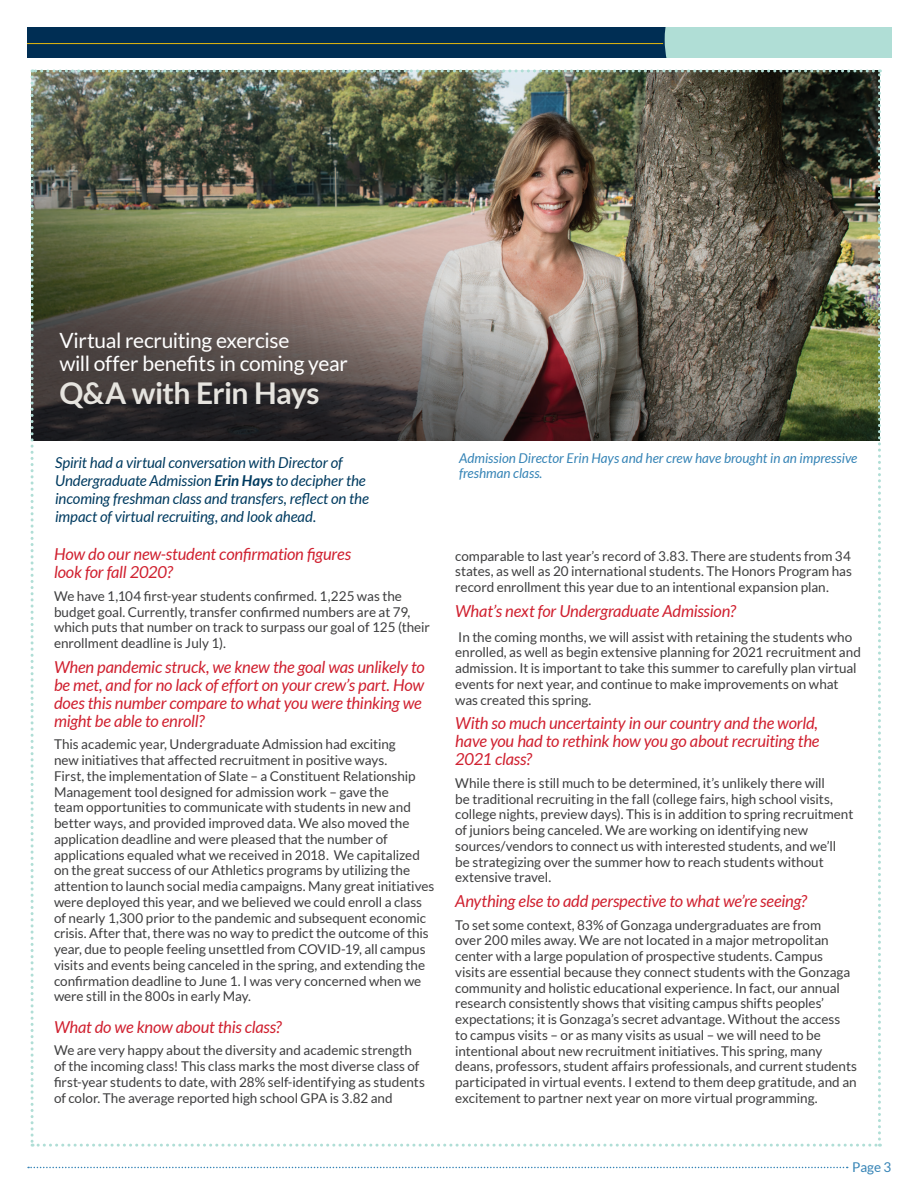
<style>
.page{position:relative;width:918px;height:1188px;background:#fff}
.page>*{position:absolute;margin:0;border:0;box-sizing:border-box;transform-origin:0 0}
.t1{font:700 30px "Lato";letter-spacing:-.02em;color:#e6e4df}
.t2{font:21px/22.5px "Lato";letter-spacing:-.015em;color:#fff}
.t3{font:italic 16.5px/18px "Lato";letter-spacing:-.01em;color:#d0202f}
.t4{font:italic 15px/18px "Lato";letter-spacing:-.005em;color:#013b60}
.t5{font:13.5px/15.8px "Lato";letter-spacing:-.005em;color:#3e3e3f}
.t6{font:italic 13.5px/15px "Lato";color:#3684b6}
.t7{font:13.5px "Lato";color:#3684b6}
.s1{font-weight:700}
</style>
<div class="page">
<svg style="left:28px;top:1167px;width:820px;height:1px"></svg>
<div style="left:27px;top:27px;width:864px;height:30px;background:#002e54"></div>
<div style="left:665px;top:27px;width:226px;height:30px;background:#b0ded6"></div>
<hr style="left:27px;top:43px;width:636px;height:1px;background:#e8b80e">
<img style="left:31px;top:69px;width:850px;height:1078px">
<h2 class="t2" style="left:59px;top:329px;width:290px">Virtual recruiting exercise<br>will offer benefits in coming year</h2>
<h1 class="t1" style="left:59px;top:376px;width:262px">Q&amp;A with Erin Hays</h1>
<p class="t4" style="left:55px;top:454px;width:316px">Spirit had a virtual conversation with Director of Undergraduate Admission <span class="s1">Erin Hays</span> to decipher the incoming freshman class and transfers, reflect on the impact of virtual recruiting, and look ahead.</p>
<p class="t6" style="left:459px;top:451px;width:400px">Admission Director Erin Hays and her crew have brought in an impressive freshman class.</p>
<p class="t3" style="left:54px;top:546px;width:299px">How do our new-student confirmation figures look for fall 2020?</p>
<p class="t5" style="left:54px;top:588px;width:378px">We have 1,104 first-year students confirmed. 1,225 was the budget goal. Currently, transfer confirmed numbers are at 79, which puts that number on track to surpass our goal of 125 (their enrollment deadline is July 1).</p>
<p class="t3" style="left:54px;top:658px;width:372px">When pandemic struck, we knew the goal was unlikely to be met, and for no lack of effort on your crew’s part. How does this number compare to what you were thinking we might be able to enroll?</p>
<p class="t5" style="left:54px;top:736px;width:382px">This academic year, Undergraduate Admission had exciting<br>new initiatives that affected recruitment in positive ways.<br>First, the implementation of Slate – a Constituent Relationship Management tool designed for admission work – gave the<br>team opportunities to communicate with students in new and better ways, and provided improved data. We also moved the application deadline and were pleased that the number of applications equaled what we received in 2018. We capitalized on the great success of our Athletics programs by utilizing the attention to launch social media campaigns. Many great initiatives were deployed this year, and we believed we could enroll a class of nearly 1,300 prior to the pandemic and subsequent economic crisis. After that, there was no way to predict the outcome of this year, due to people feeling unsettled from COVID-19, all campus visits and events being canceled in the spring, and extending the confirmation deadline to June 1. I was very concerned when we were still in the 800s in early May.</p>
<p class="t3" style="left:54px;top:1018px;width:229px">What do we know about this class?</p>
<p class="t5" style="left:54px;top:1042px;width:372px">We are very happy about the diversity and academic strength of the incoming class! This class marks the most diverse class of first-year students to date, with 28% self-identifying as students of color. The average reported high school GPA is 3.82 and</p>
<p class="t5" style="left:455px;top:548px;width:398px;text-align:justify">comparable to last year’s record of 3.83. There are students from 34 states, as well as 20 international students. The Honors Program has record enrollment this year due to an intentional expansion plan.</p>
<p class="t3" style="left:455px;top:602px;width:282px">What’s next for Undergraduate Admission?</p>
<p class="t5" style="left:455px;top:629px;width:407px">In the coming months, we will assist with retaining the students who enrolled, as well as begin extensive planning for 2021 recruitment and admission. It is important to take this summer to carefully plan virtual events for next year, and continue to make improvements on what was created this spring.</p>
<p class="t3" style="left:455px;top:715px;width:366px;text-align:justify">With so much uncertainty in our country and the world, have you had to rethink how you go about recruiting the 2021 class?</p>
<p class="t5" style="left:455px;top:775px;width:400px">While there is still much to be determined, it’s unlikely there will<br>be traditional recruiting in the fall (college fairs, high school visits, college nights, preview days). This is in addition to spring recruitment of juniors being canceled. We are working on identifying new sources/vendors to connect us with interested students, and we’ll be strategizing over the summer how to reach students without extensive travel.</p>
<p class="t3" style="left:455px;top:893px;width:353px">Anything else to add perspective to what we’re seeing?</p>
<p class="t5" style="left:455px;top:917px;width:403px">To set some context, 83% of Gonzaga undergraduates are from<br>over 200 miles away. We are not located in a major metropolitan center with a large population of prospective students. Campus<br>visits are essential because they connect students with the Gonzaga community and holistic educational experience. In fact, our annual research consistently shows that visiting campus shifts peoples’ expectations; it is Gonzaga’s secret advantage. Without the access<br>to campus visits – or as many visits as usual – we will need to be intentional about new recruitment initiatives. This spring, many deans, professors, student affairs professionals, and current students participated in virtual events. I extend to them deep gratitude, and an excitement to partner next year on more virtual programming.</p>
<p class="t7" style="left:852px;top:1159px;width:41px">Page 3</p>
</div>
